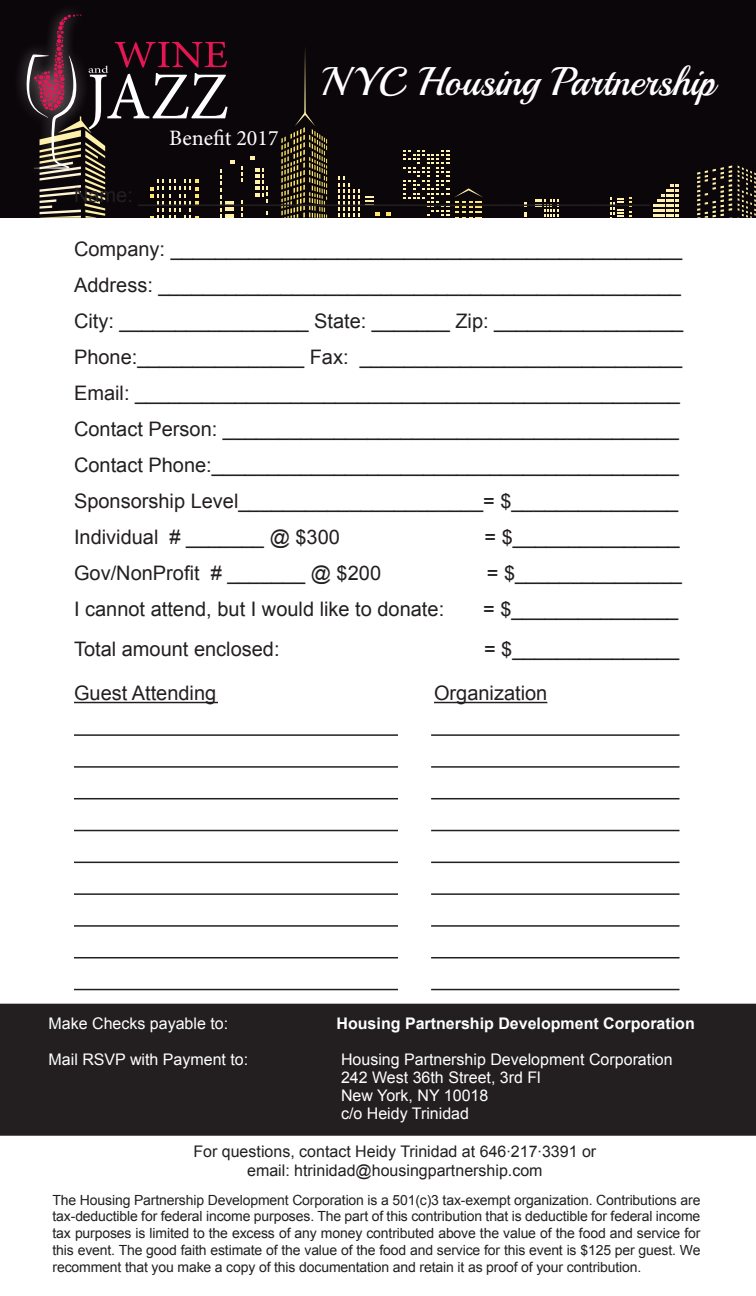
<style>
.page{position:relative;width:756px;height:1296px;background:#fff}
.page>*{position:absolute;margin:0;border:0;box-sizing:border-box;transform-origin:0 0}
.t1{font:40px "Playball";color:#fff}
.t2{font:22px "Minion Pro";color:#fff}
.t3{font:20px/36px "Arial";color:#231f20}
.t4{font:16px/18px "Arial";color:#fff}
.t5{font:16px/19.2px "Arial";color:#231f20;text-align:center}
.t6{font:700 16px "Arial";color:#fff}
.t7{font:14px/16.8px "Arial";letter-spacing:-.01em;color:#231f20;text-align:justify}
</style>
<div class="page">
<div style="left:0;top:0;width:756px;height:218px;background:#0b0609"></div>
<svg style="left:241px;top:166px;width:1px;height:16px"></svg>
<svg style="left:387px;top:212px;width:4px;height:3px"></svg>
<svg style="left:375px;top:212px;width:4px;height:3px"></svg>
<svg style="left:366px;top:196px;width:8px;height:10px"></svg>
<svg style="left:250px;top:156px;width:5px;height:3px"></svg>
<svg style="left:256px;top:168px;width:12px;height:34px"></svg>
<svg style="left:338px;top:177px;width:22px;height:40px"></svg>
<svg style="left:535px;top:199px;width:23px;height:17px"></svg>
<svg style="left:653px;top:185px;width:25px;height:31px"></svg>
<svg style="left:610px;top:197px;width:21px;height:21px"></svg>
<svg style="left:524px;top:202px;width:3px;height:15px"></svg>
<svg style="left:281px;top:48px;width:46px;height:170px"></svg>
<svg style="left:404px;top:150px;width:79px;height:68px"></svg>
<svg style="left:738px;top:166px;width:18px;height:52px"></svg>
<svg style="left:697px;top:166px;width:35px;height:52px"></svg>
<div style="left:14px;top:2px;width:77px;height:179px;background:#fff;opacity:.55"></div>
<svg style="left:25px;top:15px;width:210px;height:203px"></svg>
<div style="left:0;top:1004px;width:756px;height:132px;background:#231f20"></div>
<hr style="left:74px;top:702px;width:144px;height:1px;background:#231f20">
<hr style="left:434px;top:702px;width:113px;height:1px;background:#231f20">
<hr style="left:74px;top:734px;width:324px;height:2px;background:#231f20">
<hr style="left:431px;top:734px;width:249px;height:2px;background:#231f20">
<hr style="left:74px;top:989px;width:324px;height:1px;background:#231f20">
<hr style="left:431px;top:989px;width:249px;height:1px;background:#231f20">
<hr style="left:74px;top:862px;width:324px;height:1px;background:#231f20">
<hr style="left:431px;top:862px;width:249px;height:1px;background:#231f20">
<hr style="left:74px;top:766px;width:324px;height:2px;background:#231f20">
<hr style="left:431px;top:766px;width:249px;height:2px;background:#231f20">
<hr style="left:74px;top:893px;width:324px;height:2px;background:#231f20">
<hr style="left:431px;top:893px;width:249px;height:2px;background:#231f20">
<hr style="left:74px;top:798px;width:324px;height:1px;background:#231f20">
<hr style="left:431px;top:798px;width:249px;height:1px;background:#231f20">
<hr style="left:74px;top:925px;width:324px;height:2px;background:#231f20">
<hr style="left:431px;top:925px;width:249px;height:2px;background:#231f20">
<hr style="left:74px;top:830px;width:324px;height:1px;background:#231f20">
<hr style="left:431px;top:830px;width:249px;height:1px;background:#231f20">
<hr style="left:74px;top:957px;width:324px;height:1px;background:#231f20">
<hr style="left:431px;top:957px;width:249px;height:1px;background:#231f20">
<p class="t2" style="left:169px;top:124px;width:111px">Benefit 2017</p>
<h1 class="t1" style="left:321px;top:57px;width:395px">N YC Housing Partnership</h1>
<p class="t3" style="left:74px;top:178px;width:577px">Name: ______________________________________________</p>
<p class="t3" style="left:74px;top:232px;width:611px">Company: ______________________________________________ Address: _______________________________________________ City: _________________ State: _______ Zip: _________________ Phone:_______________ Fax: _____________________________ Email: _________________________________________________ Contact Person: _________________________________________ Contact Phone:__________________________________________ Sponsorship Level______________________= $_______________ Individual # _______ @ $300</p>
<p class="t3" style="left:485px;top:520px;width:197px">= $_______________</p>
<p class="t3" style="left:74px;top:556px;width:309px">Gov/NonProfit # _______ @ $200</p>
<p class="t3" style="left:487px;top:556px;width:197px">= $_______________</p>
<p class="t3" style="left:74px;top:592px;width:372px">I cannot attend, but I would like to donate:</p>
<p class="t3" style="left:483px;top:592px;width:197px">= $_______________</p>
<p class="t3" style="left:74px;top:632px;width:207px">Total amount enclosed:</p>
<p class="t3" style="left:484px;top:632px;width:197px">= $_______________</p>
<p class="t3" style="left:74px;top:676px;width:144px">Guest Attending</p>
<p class="t3" style="left:434px;top:676px;width:115px">Organization</p>
<p class="t4" style="left:49px;top:1015px;width:181px">Make Checks payable to:</p>
<p class="t6" style="left:337px;top:1013px;width:360px">Housing Partnership Development Corporation</p>
<p class="t4" style="left:49px;top:1051px;width:201px">Mail RSVP with Payment to:</p>
<p class="t4" style="left:341px;top:1051px;width:333px">Housing Partnership Development Corporation<br>242 West 36th Street, 3rd Fl<br>New York, NY 10018<br>c/o Heidy Trinidad</p>
<p class="t5" style="left:193px;top:1142px;width:404px">For questions, contact Heidy Trinidad at 646·217·3391 or email: htrinidad@housingpartnership.com</p>
<p class="t7" style="left:53px;top:1191px;width:649px">The Housing Partnership Development Corporation is a 501(c)3 tax-exempt organization. Contributions are tax-deductible for federal income purposes. The part of this contribution that is deductible for federal income tax purposes is limited to the excess of any money contributed above the value of the food and service for this event. The good faith estimate of the value of the food and service for this event is $125 per guest. We recomment that you make a copy of this documentation and retain it as proof of your contribution.</p>
</div>
